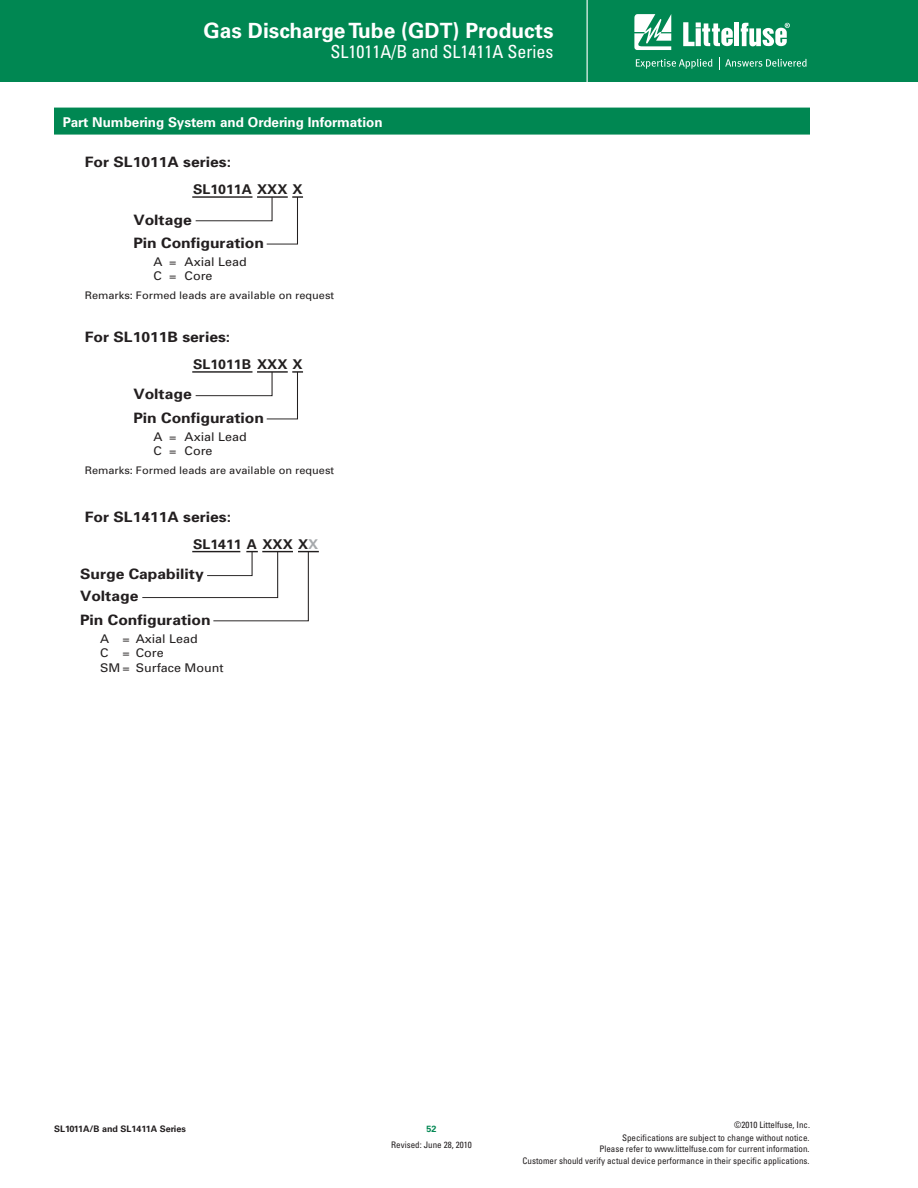
<style>
.page{position:relative;width:918px;height:1188px;background:#fff}
.page>*{position:absolute;margin:0;border:0;box-sizing:border-box;transform-origin:0 0}
.t1{font:700 21px "Univers LT Std";color:#fff}
.t2{font:condensed 18px "Univers LT Std";color:#fff}
.t3{font:700 14.4px "Univers";color:#231f20;scale:1.09 1}
.t4{font:700 13.5px "Univers LT Std";color:#fff}
.t5{font:700 13.5px "Univers LT Std";color:#221f1f;scale:1.05 1}
.t6{font:12px/14.4px "Univers";color:#221f1f;scale:1.05 1}
.t7{font:10.5px "Univers";color:#221f1f;scale:1.05 1}
.t8{font:condensed 9px/10.8px "Univers LT Std";color:#231f20;text-align:right}
.t9{font:700 9px "Univers LT Std";color:#231f20}
.t10{font:700 9px "Univers LT Std";color:#008752}
.s1{color:#a6a9ac}
</style>
<div class="page">
<div style="left:0;top:0;width:918px;height:82px;background:#008752"></div>
<hr style="left:587px;top:0;width:1px;height:82px;background:#fff">
<svg style="left:634px;top:14px;width:37px;height:36px"></svg>
<div style="left:734px;top:23px;width:5px;height:23px;background:#fff"></div>
<svg style="left:741px;top:23px;width:49px;height:23px"></svg>
<svg style="left:683px;top:22px;width:50px;height:24px"></svg>
<svg style="left:636px;top:59px;width:76px;height:10px"></svg>
<svg style="left:719px;top:57px;width:88px;height:13px"></svg>
<div style="left:54px;top:108px;width:756px;height:27px;background:#008752"></div>
<hr style="left:192px;top:196px;width:60px;height:2px;background:#221f1f">
<svg style="left:195px;top:196px;width:108px;height:49px"></svg>
<hr style="left:192px;top:371px;width:60px;height:2px;background:#221f1f">
<svg style="left:195px;top:371px;width:108px;height:49px"></svg>
<svg style="left:142px;top:551px;width:177px;height:71px"></svg>
<h1 class="t1" style="left:203px;top:22px;width:352px">Gas Discharge Tube (GDT) Products</h1>
<h2 class="t2" style="left:331px;top:45px;width:224px">SL1011A/B and SL1411A Series</h2>
<h3 class="t4" style="left:63px;top:116px;width:321px">Part Numbering System and Ordering Information</h3>
<h3 class="t3" style="left:85px;top:157px;width:136px">For SL1011A series:</h3>
<h3 class="t5" style="left:193px;top:184px;width:106px">SL1011A XXX X</h3>
<h3 class="t3" style="left:133px;top:214px;width:55px">Voltage</h3>
<h3 class="t3" style="left:133px;top:238px;width:121px">Pin Configuration</h3>
<h3 class="t6" style="left:154px;top:256px;width:90px">A = Axial Lead<br>C = Core</h3>
<p class="t7" style="left:85px;top:291px;width:239px">Remarks: Formed leads are available on request</p>
<h3 class="t3" style="left:85px;top:332px;width:135px">For SL1011B series:</h3>
<h3 class="t5" style="left:193px;top:359px;width:106px">SL1011B XXX X</h3>
<h3 class="t3" style="left:133px;top:389px;width:55px">Voltage</h3>
<h3 class="t3" style="left:133px;top:413px;width:121px">Pin Configuration</h3>
<h3 class="t6" style="left:154px;top:430px;width:90px">A = Axial Lead<br>C = Core</h3>
<p class="t7" style="left:85px;top:466px;width:239px">Remarks: Formed leads are available on request</p>
<h3 class="t3" style="left:85px;top:511px;width:136px">For SL1411A series:</h3>
<h3 class="t5" style="left:193px;top:539px;width:121px">SL1411 A XXX X<span class="s1">X</span></h3>
<h3 class="t3" style="left:80px;top:569px;width:115px">Surge Capability</h3>
<h3 class="t3" style="left:80px;top:591px;width:55px">Voltage</h3>
<h3 class="t3" style="left:80px;top:614px;width:121px">Pin Configuration</h3>
<h3 class="t6" style="left:100px;top:632px;width:119px">A = Axial Lead<br>C = Core<br>SM = Surface Mount</h3>
<p class="t9" style="left:54px;top:1125px;width:133px">SL1011A/B and SL1411A Series</p>
<p class="t8" style="left:734px;top:1120px;width:77px">©2010 Littelfuse, Inc.</p>
<p class="t10" style="left:426px;top:1125px;width:12px">52</p>
<p class="t8" style="left:391px;top:1140px;width:82px">Revised: June 28, 2010</p>
<p class="t8" style="left:599px;top:1133px;width:212px">Specifications are subject to change without notice.<br>Please refer to www.littelfuse.com for current information.</p>
<p class="t8" style="left:523px;top:1156px;width:288px">Customer should verify actual device performance in their specific applications.</p>
</div>
